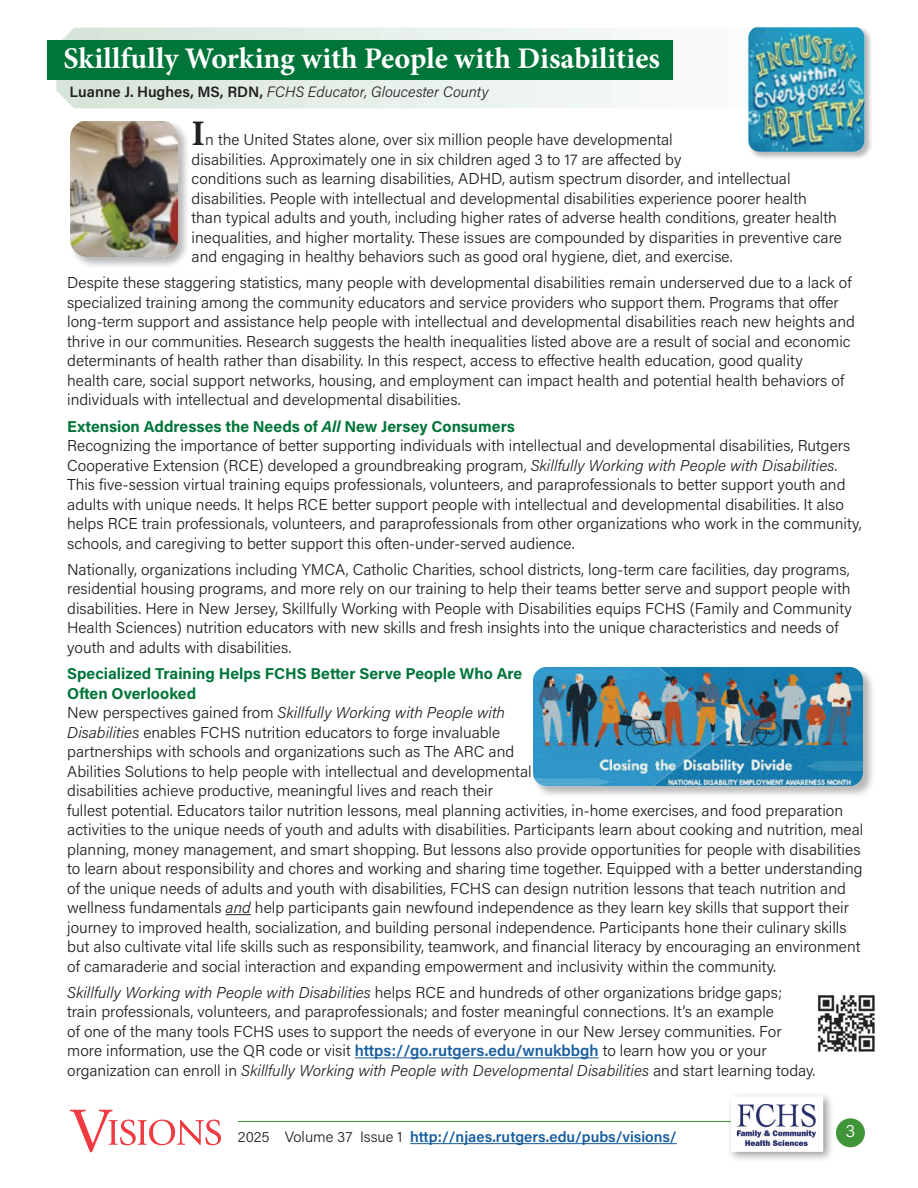
<style>
.page{position:relative;width:918px;height:1188px;background:#fff}
.page>*{position:absolute;margin:0;border:0;box-sizing:border-box;transform-origin:0 0}
.t1{font:700 36px "Minion Pro";color:#231f20}
.t2{font:700 30px "Minion Pro";color:#fff}
.t3{font:300 18px "Acumin Pro";color:#fff}
.t4{font:300 15.75px/19.5px "Acumin Pro";color:#231f20}
.t5{font:600 15px "Acumin Pro";color:#175d9e}
.t6{font:italic 300 15px "Acumin Pro";color:#231f20}
.s1{font-weight:600;font-style:normal}
.s2{font-weight:700;color:#007539}
.s3{font-weight:700;font-style:italic;color:#007539}
.s4{font-style:italic}
.s5{font-weight:600;color:#175d9e}
.s6{font-weight:300;color:#231f20}
</style>
<div class="page">
<svg style="left:70px;top:1110px;width:151px;height:42px"></svg>
<hr style="left:238px;top:1121px;width:565px;height:1px;background:#3f9537">
<hr style="left:410px;top:1143px;width:267px;height:1px;background:#175d9e">
<div style="left:727px;top:1092px;width:107px;height:71px;background:#231f20;opacity:.43"></div>
<div style="left:731px;top:1096px;width:92px;height:56px;background:#fff"></div>
<img style="left:738px;top:1104px;width:78px;height:41px">
<div style="left:836px;top:1118px;width:29px;height:29px;background:#3f9537;border-radius:50%"></div>
<svg style="left:226px;top:914px;width:25px;height:1px"></svg>
<hr style="left:355px;top:1058px;width:244px;height:1px;background:#175d9e">
<svg style="left:56px;top:28px;width:617px;height:80px"></svg>
<div style="left:48px;top:40px;width:625px;height:39px;background:#007539"></div>
<div style="left:532px;top:666px;width:343px;height:132px;background:#231f20;opacity:.32"></div>
<img style="left:533px;top:667px;width:330px;height:119px">
<div style="left:69px;top:119px;width:121px;height:150px;background:#231f20;opacity:.32"></div>
<img style="left:70px;top:120px;width:108px;height:137px">
<div style="left:748px;top:26px;width:125px;height:134px;background:#231f20;opacity:.32"></div>
<img style="left:748px;top:26px;width:117px;height:126px">
<img style="left:818px;top:995px;width:57px;height:57px">
<h2 class="t2" style="left:64px;top:38px;width:598px">Skillfully Working with People with Disabilities</h2>
<p class="t6" style="left:70px;top:81px;width:421px"><span class="s1">Luanne J. Hughes, MS, RDN,</span> FCHS Educator, Gloucester County</p>
<h1 class="t1" style="left:192px;top:108px;width:15px">I</h1>
<p class="t4" style="left:192px;top:129px;width:652px;text-indent:14px">n the United States alone, over six million people have developmental<br>disabilities. Approximately one in six children aged 3 to 17 are affected by<br>conditions such as learning disabilities, ADHD, autism spectrum disorder, and intellectual disabilities. People with intellectual and developmental disabilities experience poorer health<br>than typical adults and youth, including higher rates of adverse health conditions, greater health inequalities, and higher mortality. These issues are compounded by disparities in preventive care and engaging in healthy behaviors such as good oral hygiene, diet, and exercise.</p>
<p class="t4" style="left:67px;top:272px;width:789px">Despite these staggering statistics, many people with developmental disabilities remain underserved due to a lack of specialized training among the community educators and service providers who support them. Programs that offer long-term support and assistance help people with intellectual and developmental disabilities reach new heights and thrive in our communities. Research suggests the health inequalities listed above are a result of social and economic determinants of health rather than disability. In this respect, access to effective health education, good quality<br>health care, social support networks, housing, and employment can impact health and potential health behaviors of individuals with intellectual and developmental disabilities.</p>
<p class="t4" style="left:67px;top:416px;width:796px"><span class="s2">Extension Addresses the Needs of</span> <span class="s3">All</span> <span class="s2">New Jersey Consumers<br></span>Recognizing the importance of better supporting individuals with intellectual and developmental disabilities, Rutgers Cooperative Extension (RCE) developed a groundbreaking program, <span class="s4">Skillfully Working with People with Disabilities</span>.<br>This five-session virtual training equips professionals, volunteers, and paraprofessionals to better support youth and adults with unique needs. It helps RCE better support people with intellectual and developmental disabilities. It also helps RCE train professionals, volunteers, and paraprofessionals from other organizations who work in the community, schools, and caregiving to better support this often-under-served audience.</p>
<p class="t4" style="left:67px;top:559px;width:786px">Nationally, organizations including YMCA, Catholic Charities, school districts, long-term care facilities, day programs, residential housing programs, and more rely on our training to help their teams better serve and support people with disabilities. Here in New Jersey, Skillfully Working with People with Disabilities equips FCHS (Family and Community Health Sciences) nutrition educators with new skills and fresh insights into the unique characteristics and needs of youth and adults with disabilities.</p>
<p class="t4" style="left:67px;top:663px;width:798px"><span class="s2">Specialized Training Helps FCHS Better Serve People Who Are<br>Often Overlooked<br></span>New perspectives gained from <span class="s4">Skillfully Working with People with<br>Disabilities</span> enables FCHS nutrition educators to forge invaluable<br>partnerships with schools and organizations such as The ARC and<br>Abilities Solutions to help people with intellectual and developmental<br>disabilities achieve productive, meaningful lives and reach their<br>fullest potential. Educators tailor nutrition lessons, meal planning activities, in-home exercises, and food preparation activities to the unique needs of youth and adults with disabilities. Participants learn about cooking and nutrition, meal planning, money management, and smart shopping. But lessons also provide opportunities for people with disabilities to learn about responsibility and chores and working and sharing time together. Equipped with a better understanding of the unique needs of adults and youth with disabilities, FCHS can design nutrition lessons that teach nutrition and wellness fundamentals <span class="s4">and</span> help participants gain newfound independence as they learn key skills that support their journey to improved health, socialization, and building personal independence. Participants hone their culinary skills but also cultivate vital life skills such as responsibility, teamwork, and financial literacy by encouraging an environment of camaraderie and social interaction and expanding empowerment and inclusivity within the community.</p>
<p class="t4" style="left:67px;top:982px;width:750px"><span class="s4">Skillfully Working with People with Disabilities</span> helps RCE and hundreds of other organizations bridge gaps; train professionals, volunteers, and paraprofessionals; and foster meaningful connections. It’s an example<br>of one of the many tools FCHS uses to support the needs of everyone in our New Jersey communities. For more information, use the QR code or visit <span class="s5">https://go.rutgers.edu/wnukbbgh</span> to learn how you or your organization can enroll in <span class="s4">Skillfully Working with People with Developmental Disabilities</span> and start learning today.</p>
<p class="t5" style="left:238px;top:1126px;width:441px"><span class="s6">2025 Volume 37 Issue 1</span> http://njaes.rutgers.edu/pubs/visions/</p>
<p class="t3" style="left:846px;top:1119px;width:11px">3</p>
</div>
